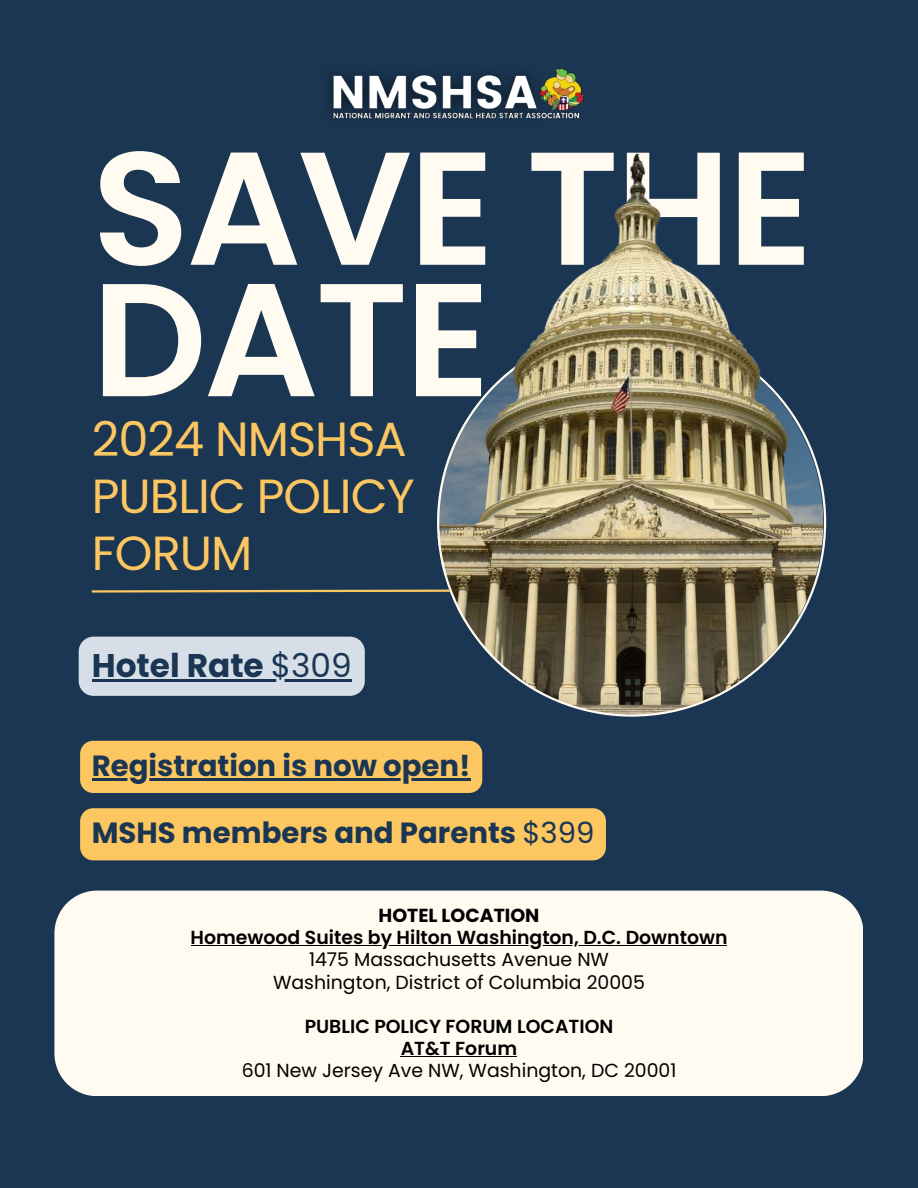
<style>
.page{position:relative;width:918px;height:1188px;background:#1b3652}
.page>*{position:absolute;margin:0;border:0;box-sizing:border-box;transform-origin:0 0}
.t1{font:600 160.65px/131.4px "Poppins";letter-spacing:-.02em;color:#fffbf1}
.t2{font:47.85px/57.3px "Poppins";letter-spacing:-.02em;color:#fcc761}
.t3{font:700 32.7px "Poppins";color:#1b3652}
.t4{font:700 29.1px "Poppins";color:#1b3652}
.t5{font:18.9px "Poppins";color:#000}
.t6{font:600 18.9px "Poppins";color:#000}
.t7{font:700 18.9px "Poppins";color:#000}
.s1{font-weight:400}
</style>
<div class="page">
<svg style="left:91px;top:589px;width:346px;height:4px"></svg>
<svg style="left:437px;top:420px;width:389px;height:297px"></svg>
<img style="left:431px;top:142px;width:386px;height:386px;border-radius:50%">
<img style="left:556px;top:68px;width:28px;height:42px">
<img style="left:556px;top:110px;width:24px;height:9px">
<img style="left:328px;top:69px;width:228px;height:51px">
<div style="left:54px;top:891px;width:809px;height:205px;background:#fffbf1"></div>
<hr style="left:191px;top:945px;width:359px;height:1px;background:#000">
<hr style="left:550px;top:945px;width:177px;height:1px;background:#000">
<hr style="left:401px;top:1056px;width:116px;height:1px;background:#000">
<div style="left:79px;top:637px;width:286px;height:59px;background:#d6dfe8"></div>
<hr style="left:92px;top:679px;width:179px;height:2px;background:#1b3652">
<hr style="left:271px;top:679px;width:81px;height:2px;background:#1b3652">
<div style="left:80px;top:741px;width:402px;height:52px;background:#fcc761"></div>
<hr style="left:92px;top:778px;width:379px;height:2px;background:#1b3652">
<div style="left:80px;top:808px;width:526px;height:52px;background:#fcc761"></div>
<h2 class="t1" style="left:92px;top:143px;width:723px">SAVE THE<br>DATE</h2>
<p class="t2" style="left:92px;top:410px;width:324px">2024 NMSHSA<br>PUBLIC POLICY</p>
<p class="t2" style="left:92px;top:525px;width:162px">FORUM</p>
<p class="t3" style="left:92px;top:643px;width:261px">Hotel Rate <span class="s1">$309</span></p>
<p class="t4" style="left:92px;top:745px;width:380px">Registration is now open!</p>
<p class="t4" style="left:92px;top:813px;width:504px">MSHS members and Parents <span class="s1">$399</span></p>
<p class="t7" style="left:379px;top:902px;width:162px">HOTEL LOCATION</p>
<h3 class="t6" style="left:191px;top:924px;width:538px">Homewood Suites by Hilton Washington, D.C. Downtown</h3>
<p class="t5" style="left:309px;top:946px;width:302px">1475 Massachusetts Avenue NW</p>
<h4 class="t5" style="left:273px;top:969px;width:373px">Washington, District of Columbia 20005</h4>
<h5 class="t6" style="left:305px;top:1013px;width:310px">PUBLIC POLICY FORUM LOCATION</h5>
<h6 class="t6" style="left:401px;top:1035px;width:118px">AT&amp;T Forum</h6>
<p class="t5" style="left:242px;top:1058px;width:436px">601 New Jersey Ave NW, Washington, DC 20001</p>
</div>
